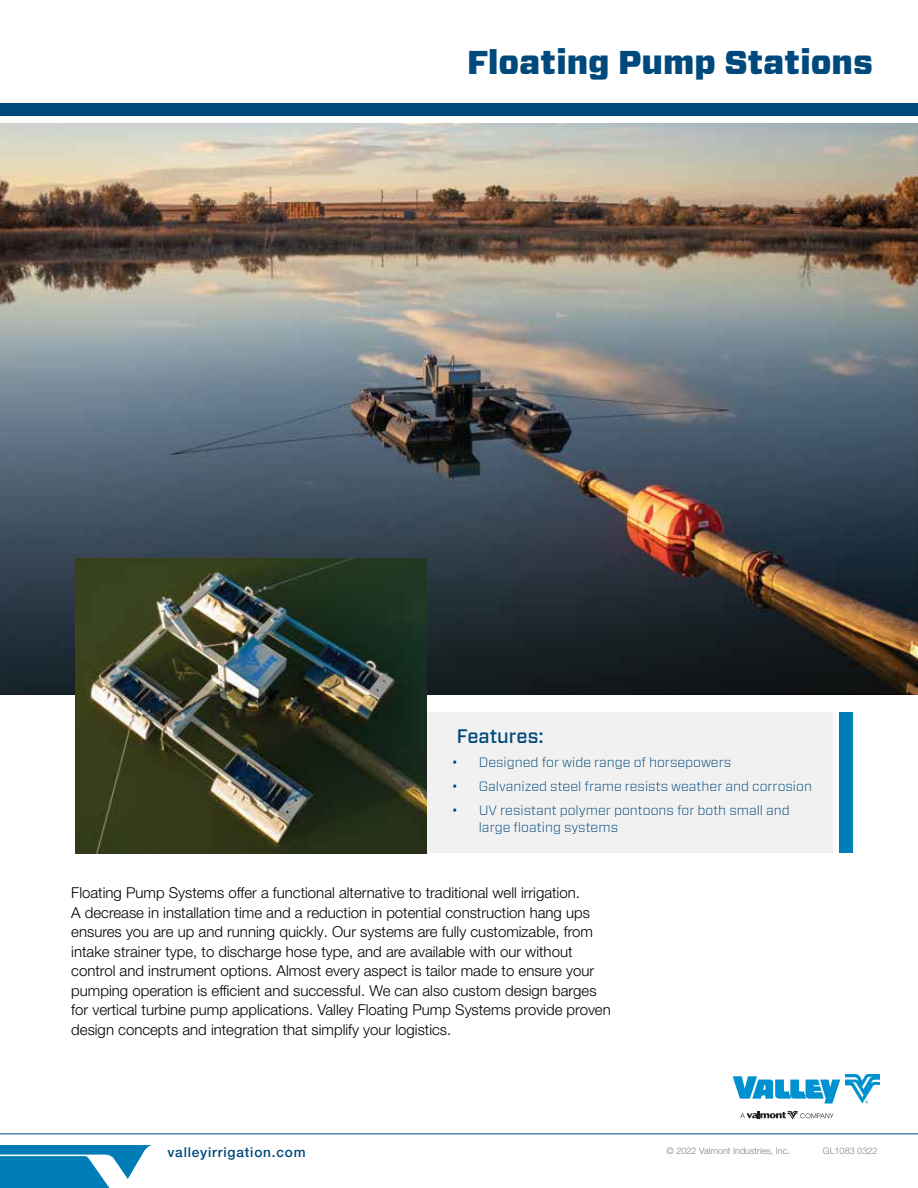
<style>
.page{position:relative;width:918px;height:1188px;background:#fff}
.page>*{position:absolute;margin:0;border:0;box-sizing:border-box;transform-origin:0 0}
.t1{font:900 33px "Forza";color:#00497c}
.t2{font:500 19.5px "Forza";color:#00497c}
.t3{font:300 15px/19.5px "Helvetica Neue LT Pro";color:#000}
.t4{font:500 13.65px "Helvetica Neue LT Pro";letter-spacing:.06em;color:#00497c}
.t5{font:300 13.5px/16.5px "Forza";color:#00497c}
.t6{font:300 9.15px "Helvetica Neue LT Pro";color:#808285}
</style>
<div class="page">
<svg style="left:740px;top:1111px;width:94px;height:8px"></svg>
<svg style="left:733px;top:1074px;width:147px;height:30px"></svg>
<div style="left:0;top:104px;width:918px;height:12px;background:#00497c"></div>
<svg style="left:0;top:1145px;width:152px;height:43px"></svg>
<hr style="left:0;top:1134px;width:918px;height:1px;background:#00497c">
<img style="left:0;top:123px;width:918px;height:571px">
<div style="left:839px;top:713px;width:14px;height:140px;background:#007db6"></div>
<div style="left:426px;top:713px;width:407px;height:140px;background:#f2f1f1"></div>
<img style="left:76px;top:558px;width:351px;height:295px">
<h1 class="t1" style="left:467px;top:40px;width:407px">Floating Pump Stations</h1>
<h2 class="t2" style="left:457px;top:723px;width:89px">Features:</h2>
<p class="t5" style="left:452px;top:754px;width:281px">• Designed for wide range of horsepowers</p>
<p class="t5" style="left:452px;top:778px;width:362px">• Galvanized steel frame resists weather and corrosion</p>
<p class="t5" style="left:479px;top:802px;width:313px;text-indent:-27px">• UV resistant polymer pontoons for both small and large floating systems</p>
<p class="t3" style="left:71px;top:883px;width:541px">Floating Pump Systems offer a functional alternative to traditional well irrigation.<br>A decrease in installation time and a reduction in potential construction hang ups ensures you are up and running quickly. Our systems are fully customizable, from intake strainer type, to discharge hose type, and are available with our without control and instrument options. Almost every aspect is tailor made to ensure your pumping operation is efficient and successful. We can also custom design barges for vertical turbine pump applications. Valley Floating Pump Systems provide proven design concepts and integration that simplify your logistics.</p>
<p class="t4" style="left:167px;top:1144px;width:140px">valleyirrigation.com</p>
<p class="t6" style="left:667px;top:1145px;width:125px">© 2022 Valmont Industries, Inc.</p>
<p class="t6" style="left:823px;top:1145px;width:56px">GL1083 0322</p>
</div>
